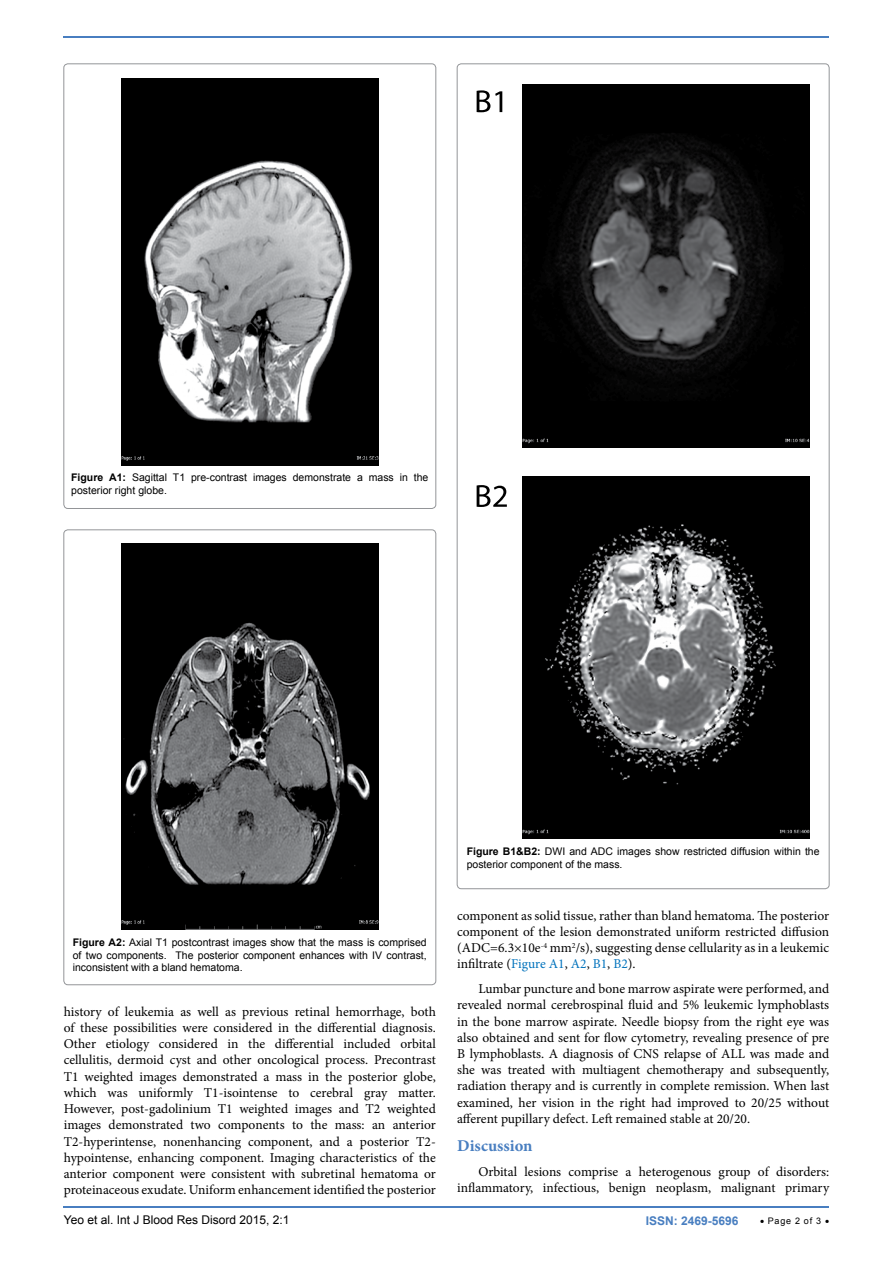
<style>
.page{position:relative;width:893px;height:1263px;background:#fff}
.page>*{position:absolute;margin:0;border:0;box-sizing:border-box;transform-origin:0 0}
.t1{font:700 16.5px "Minion Pro";color:#487ec0}
.t2{font:13.5px/16.2px "Minion Pro";color:#000;text-align:justify}
.t3{font:12px "Arial";color:#000}
.t4{font:700 12px "Arial";color:#487ec0}
.t5{font:10.5px/12.6px "Arial";color:#000}
.t6{font:9px "Arial";letter-spacing:.08em;color:#000}
.s1{font-weight:700}
.s2{color:#0072bc}
</style>
<div class="page">
<hr style="left:64px;top:1206px;width:765px;height:2px;background:#487ec0">
<hr style="left:64px;top:36px;width:765px;height:2px;background:#487ec0">
<img style="left:121px;top:78px;width:257px;height:387px">
<img style="left:121px;top:543px;width:257px;height:387px">
<img style="left:523px;top:85px;width:287px;height:362px">
<img style="left:523px;top:476px;width:287px;height:363px">
<svg style="left:477px;top:90px;width:25px;height:22px"></svg>
<svg style="left:477px;top:485px;width:30px;height:22px"></svg>
<p class="t5" style="left:71px;top:471px;width:359px"><span class="s1">Figure A1:</span> Sagittal T1 pre-contrast images demonstrate a mass in the posterior right globe.</p>
<p class="t5" style="left:73px;top:936px;width:355px;text-align:justify"><span class="s1">Figure A2:</span> Axial T1 postcontrast images show that the mass is comprised of two components. The posterior component enhances with IV contrast, inconsistent with a bland hematoma.</p>
<p class="t2" style="left:64px;top:1003px;width:374px">history of leukemia as well as previous retinal hemorrhage, both of these possibilities were considered in the differential diagnosis.<br>Other etiology considered in the differential included orbital cellulitis, dermoid cyst and other oncological process. Precontrast T1 weighted images demonstrated a mass in the posterior globe, which was uniformly T1-isointense to cerebral gray matter.<br>However, post-gadolinium T1 weighted images and T2 weighted images demonstrated two components to the mass: an anterior T2-hyperintense, nonenhancing component, and a posterior T2- hypointense, enhancing component. Imaging characteristics of the anterior component were consistent with subretinal hematoma or proteinaceous exudate. Uniform enhancement identified the posterior</p>
<p class="t5" style="left:467px;top:845px;width:354px"><span class="s1">Figure B1&amp;B2:</span> DWI and ADC images show restricted diffusion within the posterior component of the mass.</p>
<p class="t2" style="left:457px;top:907px;width:374px">component as solid tissue, rather than bland hematoma. The posterior component of the lesion demonstrated uniform restricted diffusion (ADC=6.3×10e<sup>-4</sup> mm<sup>2</sup>/s), suggesting dense cellularity as in a leukemic infiltrate (<span class="s2">Figure A1</span>, <span class="s2">A2</span>, <span class="s2">B1</span>, <span class="s2">B2</span>).</p>
<p class="t2" style="left:457px;top:981px;width:374px;text-indent:21px">Lumbar puncture and bone marrow aspirate were performed, and revealed normal cerebrospinal fluid and 5% leukemic lymphoblasts in the bone marrow aspirate. Needle biopsy from the right eye was also obtained and sent for flow cytometry, revealing presence of pre B lymphoblasts. A diagnosis of CNS relapse of ALL was made and she was treated with multiagent chemotherapy and subsequently, radiation therapy and is currently in complete remission. When last examined, her vision in the right had improved to 20/25 without afferent pupillary defect. Left remained stable at 20/20.</p>
<p class="t1" style="left:457px;top:1134px;width:77px">Discussion</p>
<p class="t2" style="left:457px;top:1163px;width:374px;text-align:right">Orbital lesions comprise a heterogenous group of disorders: inflammatory, infectious, benign neoplasm, malignant primary</p>
<p class="t3" style="left:64px;top:1211px;width:227px">Yeo et al. Int J Blood Res Disord 2015, 2:1</p>
<p class="t4" style="left:646px;top:1212px;width:94px">ISSN: 2469-5696</p>
<p class="t6" style="left:760px;top:1214px;width:71px">• Page 2 of 3 •</p>
</div>
